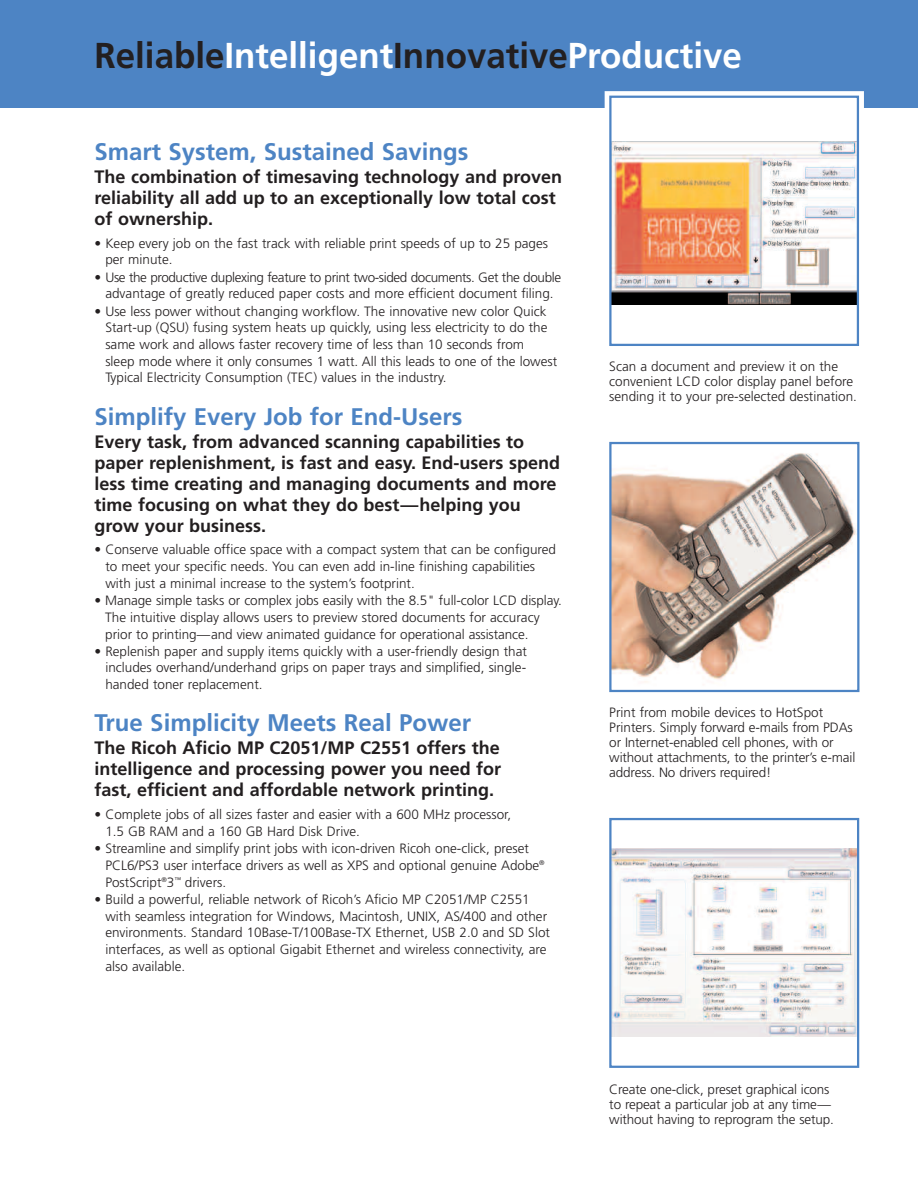
<style>
.page{position:relative;width:918px;height:1188px;background:#fff}
.page>*{position:absolute;margin:0;border:0;box-sizing:border-box;transform-origin:0 0}
.t1{font:700 36px "Frutiger";color:#fff}
.t2{font:700 24px "Frutiger";color:#4d84c4}
.t3{font:700 18px/21px "Frutiger";color:#231f20}
.t4{font:300 13.5px/16.8px "Frutiger";color:#231f20}
.t5{font:300 13.5px/16.6px "Frutiger";letter-spacing:-.03em;color:#231f20;text-align:center}
.s1{color:#231f20}
</style>
<div class="page">
<div style="left:0;top:0;width:918px;height:108px;background:#4d84c4"></div>
<div style="left:605px;top:91px;width:259px;height:259px;border:4px solid #fff"></div>
<div style="left:610px;top:97px;width:248px;height:248px;background:#fff"></div>
<img style="left:612px;top:142px;width:244px;height:162px">
<div style="left:609px;top:96px;width:250px;height:250px;border:2px solid #4d84c4"></div>
<img style="left:612px;top:848px;width:244px;height:189px">
<div style="left:609px;top:818px;width:250px;height:250px;border:2px solid #4d84c4"></div>
<img style="left:612px;top:453px;width:244px;height:230px">
<div style="left:609px;top:442px;width:250px;height:250px;border:2px solid #4d84c4"></div>
<h1 class="t1" style="left:94px;top:41px;width:649px"><span class="s1">Reliable</span>Intelligent<span class="s1">Innovative</span>Productive</h1>
<h2 class="t2" style="left:94px;top:142px;width:376px">Smart System, Sustained Savings</h2>
<h3 class="t3" style="left:94px;top:167px;width:469px">The combination of timesaving technology and proven reliability all add up to an exceptionally low total cost of ownership.</h3>
<p class="t4" style="left:105px;top:235px;width:444px;text-indent:-11px">• Keep every job on the fast track with reliable print speeds of up to 25 pages per minute.</p>
<p class="t5" style="left:94px;top:270px;width:468px">• Use the productive duplexing feature to print two-sided documents. Get the double advantage of greatly reduced paper costs and more efficient document filing.</p>
<p class="t4" style="left:105px;top:303px;width:453px;text-indent:-11px">• Use less power without changing workflow. The innovative new color Quick Start-up (QSU) fusing system heats up quickly, using less electricity to do the same work and allows faster recovery time of less than 10 seconds from<br>sleep mode where it only consumes 1 watt. All this leads to one of the lowest Typical Electricity Consumption (TEC) values in the industry.</p>
<h2 class="t2" style="left:94px;top:407px;width:370px">Simplify Every Job for End-Users</h2>
<h3 class="t3" style="left:94px;top:432px;width:467px">Every task, from advanced scanning capabilities to paper replenishment, is fast and easy. End-users spend less time creating and managing documents and more time focusing on what they do best—helping you grow your business.</h3>
<p class="t4" style="left:105px;top:542px;width:452px;text-indent:-11px">• Conserve valuable office space with a compact system that can be configured to meet your specific needs. You can even add in-line finishing capabilities with just a minimal increase to the system’s footprint.</p>
<p class="t4" style="left:105px;top:593px;width:458px;text-indent:-11px">• Manage simple tasks or complex jobs easily with the 8.5" full-color LCD display.<br>The intuitive display allows users to preview stored documents for accuracy prior to printing—and view animated guidance for operational assistance.</p>
<p class="t4" style="left:105px;top:644px;width:423px;text-align:justify;text-indent:-11px">• Replenish paper and supply items quickly with a user-friendly design that includes overhand/underhand grips on paper trays and simplified, single&shy;handed toner replacement.</p>
<h2 class="t2" style="left:94px;top:713px;width:378px">True Simplicity Meets Real Power</h2>
<h3 class="t3" style="left:94px;top:739px;width:408px;text-align:justify">The Ricoh Aficio MP C2051/MP C2551 offers the intelligence and processing power you need for fast, efficient and affordable network printing.</h3>
<p class="t4" style="left:105px;top:807px;width:407px;text-indent:-11px">• Complete jobs of all sizes faster and easier with a 600 MHz processor,<br>1.5 GB RAM and a 160 GB Hard Disk Drive.</p>
<p class="t4" style="left:105px;top:841px;width:441px;text-indent:-11px">• Streamline and simplify print jobs with icon-driven Ricoh one-click, preset<br>PCL6/PS3 user interface drivers as well as XPS and optional genuine Adobe<sup>®<br></sup>PostScript<sup>®</sup>3<sup>™</sup> drivers.</p>
<p class="t4" style="left:105px;top:892px;width:446px;text-indent:-11px">• Build a powerful, reliable network of Ricoh’s Aficio MP C2051/MP C2551 with seamless integration for Windows, Macintosh, UNIX, AS/400 and other environments. Standard 10Base-T/100Base-TX Ethernet, USB 2.0 and SD Slot interfaces, as well as optional Gigabit Ethernet and wireless connectivity, are also available.</p>
<p class="t4" style="left:609px;top:360px;width:249px;line-height:15px">Scan a document and preview it on the convenient LCD color display panel before sending it to your pre-selected destination.</p>
<p class="t4" style="left:609px;top:706px;width:248px;line-height:15px">Print from mobile devices to HotSpot Printers. Simply forward e-mails from PDAs or Internet-enabled cell phones, with or without attachments, to the printer’s e-mail address. No drivers required!</p>
<p class="t4" style="left:609px;top:1083px;width:226px;line-height:15px">Create one-click, preset graphical icons to repeat a particular job at any time— without having to reprogram the setup.</p>
</div>
